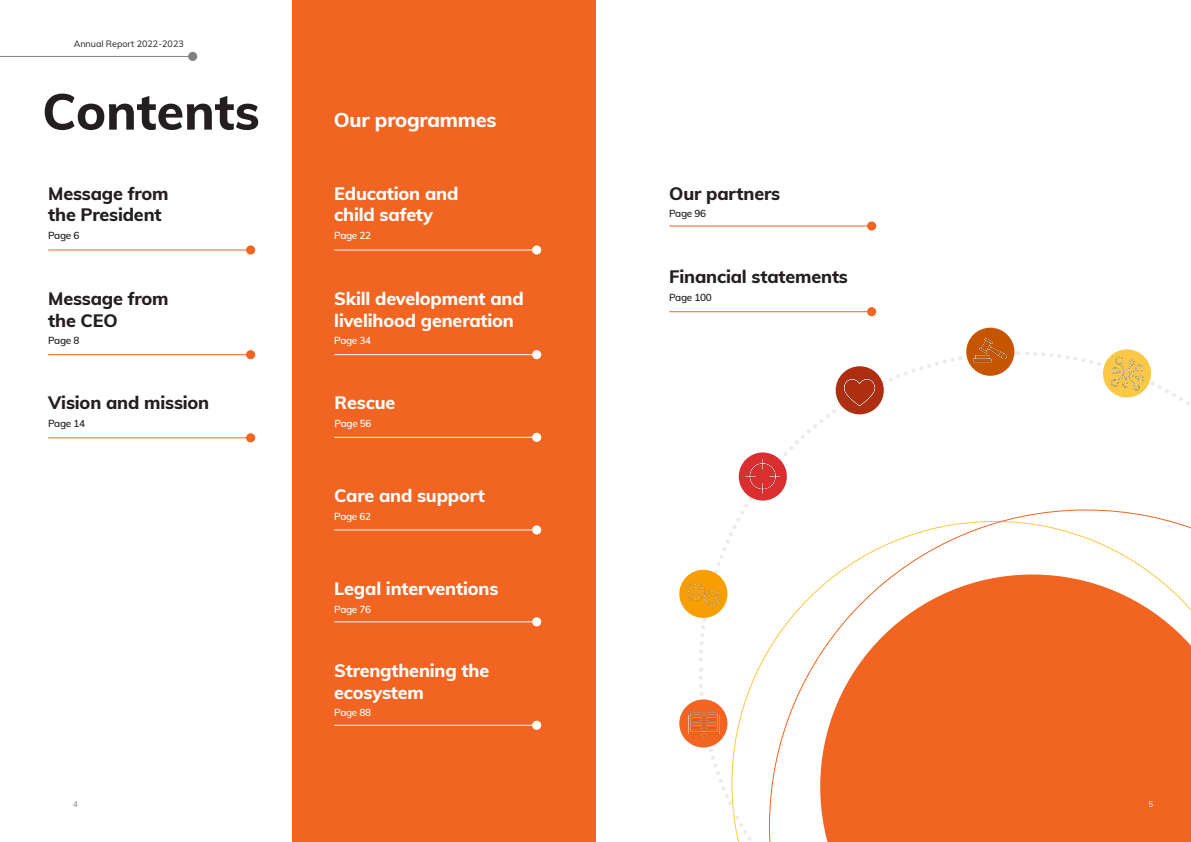
<style>
.page{position:relative;width:1191px;height:842px;background:#fff}
.page>*{position:absolute;margin:0;border:0;box-sizing:border-box;transform-origin:0 0}
.Body_-_Left_Aligned{font:800 50px "Muli";color:#231f20}
.t1{font:800 20px "Muli";letter-spacing:-.01em;color:#fff}
.t2{font:800 18px "Muli";letter-spacing:-.01em;color:#fff}
.t3{font:800 18px "Muli";letter-spacing:-.01em;color:#231f20}
.t4{font:600 10px "Muli";letter-spacing:-.03em;color:#fff}
.t5{font:600 10px "Muli";letter-spacing:-.03em;color:#231f20}
.t6{font:9px "Muli";color:#231f20}
.t7{font:8px "Muli";color:#808080}
.Body_-_Left_Aligned-2{font:8px "Muli";color:#fff}
</style>
<div class="page">
<hr style="left:0;top:56px;width:190px;height:1px;background:#808080">
<div style="left:188px;top:52px;width:9px;height:9px;background:#808080;border-radius:50%"></div>
<div style="left:292px;top:0;width:303px;height:842px;background:#f16421"></div>
<hr style="left:48px;top:249px;width:200px;height:1px;background:#f16421">
<div style="left:246px;top:245px;width:9px;height:10px;background:#f16421;border-radius:50%"></div>
<hr style="left:48px;top:354px;width:200px;height:1px;background:#f16421">
<div style="left:246px;top:350px;width:9px;height:9px;background:#f16421;border-radius:50%"></div>
<hr style="left:48px;top:437px;width:200px;height:1px;background:#f16421">
<div style="left:246px;top:433px;width:9px;height:9px;background:#f16421;border-radius:50%"></div>
<hr style="left:334px;top:249px;width:200px;height:1px;background:#fff">
<div style="left:532px;top:245px;width:9px;height:10px;background:#fff;border-radius:50%"></div>
<hr style="left:334px;top:354px;width:200px;height:1px;background:#fff">
<div style="left:532px;top:350px;width:9px;height:9px;background:#fff;border-radius:50%"></div>
<hr style="left:334px;top:437px;width:200px;height:1px;background:#fff">
<div style="left:532px;top:433px;width:9px;height:9px;background:#fff;border-radius:50%"></div>
<hr style="left:334px;top:529px;width:200px;height:1px;background:#fff">
<div style="left:532px;top:525px;width:9px;height:9px;background:#fff;border-radius:50%"></div>
<hr style="left:334px;top:621px;width:200px;height:1px;background:#fff">
<div style="left:532px;top:617px;width:9px;height:9px;background:#fff;border-radius:50%"></div>
<hr style="left:334px;top:725px;width:200px;height:1px;background:#fff">
<div style="left:532px;top:721px;width:9px;height:9px;background:#fff;border-radius:50%"></div>
<hr style="left:669px;top:225px;width:199px;height:1px;background:#f16421">
<div style="left:867px;top:221px;width:9px;height:10px;background:#f16421;border-radius:50%"></div>
<hr style="left:669px;top:311px;width:199px;height:1px;background:#f16421">
<div style="left:867px;top:307px;width:9px;height:9px;background:#f16421;border-radius:50%"></div>
<svg style="left:1017px;top:350px;width:174px;height:316px"></svg>
<svg style="left:696px;top:356px;width:317px;height:314px"></svg>
<svg style="left:696px;top:673px;width:321px;height:169px"></svg>
<div style="left:1017px;top:668px;width:174px;height:174px;background:#f16421"></div>
<svg style="left:835px;top:366px;width:48px;height:48px"></svg>
<img style="left:838px;top:371px;width:42px;height:42px">
<div style="left:679px;top:699px;width:48px;height:48px;background:#f16421;border-radius:50%"></div>
<img style="left:688px;top:712px;width:32px;height:29px">
<img style="left:738px;top:452px;width:49px;height:49px;border-radius:24px">
<div style="left:966px;top:328px;width:48px;height:48px;background:#c65500;border-radius:50%"></div>
<img style="left:970px;top:330px;width:40px;height:40px">
<div style="left:679px;top:570px;width:48px;height:48px;background:#f79e02;border-radius:50%"></div>
<img style="left:684px;top:574px;width:39px;height:40px">
<div style="left:1103px;top:349px;width:48px;height:48px;background:#fac844;border-radius:50%"></div>
<img style="left:1109px;top:355px;width:36px;height:37px">
<p class="t6" style="left:74px;top:37px;width:112px">Annual Report 2022-2023</p>
<p class="Body_-_Left_Aligned" style="left:42px;top:75px;width:219px">Contents</p>
<p class="t3" style="left:48px;top:180px;width:122px">Message from</p>
<p class="t3" style="left:48px;top:201px;width:115px">the President</p>
<p class="t5" style="left:48px;top:228px;width:33px">Page 6</p>
<p class="t3" style="left:48px;top:286px;width:122px">Message from</p>
<p class="t3" style="left:48px;top:307px;width:71px">the CEO</p>
<p class="t5" style="left:48px;top:333px;width:33px">Page 8</p>
<p class="t3" style="left:48px;top:389px;width:163px">Vision and mission</p>
<p class="t5" style="left:48px;top:416px;width:38px">Page 14</p>
<p class="t7" style="left:73px;top:798px;width:6px">4</p>
<p class="t1" style="left:334px;top:105px;width:164px">Our programmes</p>
<p class="t2" style="left:334px;top:180px;width:126px">Education and</p>
<p class="t2" style="left:334px;top:201px;width:100px">child safety</p>
<p class="t4" style="left:334px;top:228px;width:38px">Page 22</p>
<p class="t2" style="left:334px;top:286px;width:191px">Skill development and</p>
<p class="t2" style="left:334px;top:307px;width:181px">livelihood generation</p>
<p class="t4" style="left:334px;top:333px;width:38px">Page 34</p>
<p class="t2" style="left:334px;top:389px;width:62px">Rescue</p>
<p class="t4" style="left:334px;top:416px;width:38px">Page 56</p>
<p class="t2" style="left:334px;top:483px;width:152px">Care and support</p>
<p class="t4" style="left:334px;top:509px;width:38px">Page 62</p>
<p class="t2" style="left:334px;top:575px;width:166px">Legal interventions</p>
<p class="t4" style="left:334px;top:602px;width:38px">Page 76</p>
<p class="t2" style="left:334px;top:658px;width:157px">Strengthening the</p>
<p class="t2" style="left:334px;top:679px;width:91px">ecosystem</p>
<p class="t4" style="left:334px;top:705px;width:38px">Page 88</p>
<p class="t3" style="left:669px;top:180px;width:113px">Our partners</p>
<p class="t5" style="left:669px;top:206px;width:38px">Page 96</p>
<p class="t3" style="left:669px;top:264px;width:180px">Financial statements</p>
<p class="t5" style="left:669px;top:290px;width:44px">Page 100</p>
<p class="Body_-_Left_Aligned-2" style="left:1148px;top:798px;width:6px">5</p>
</div>
